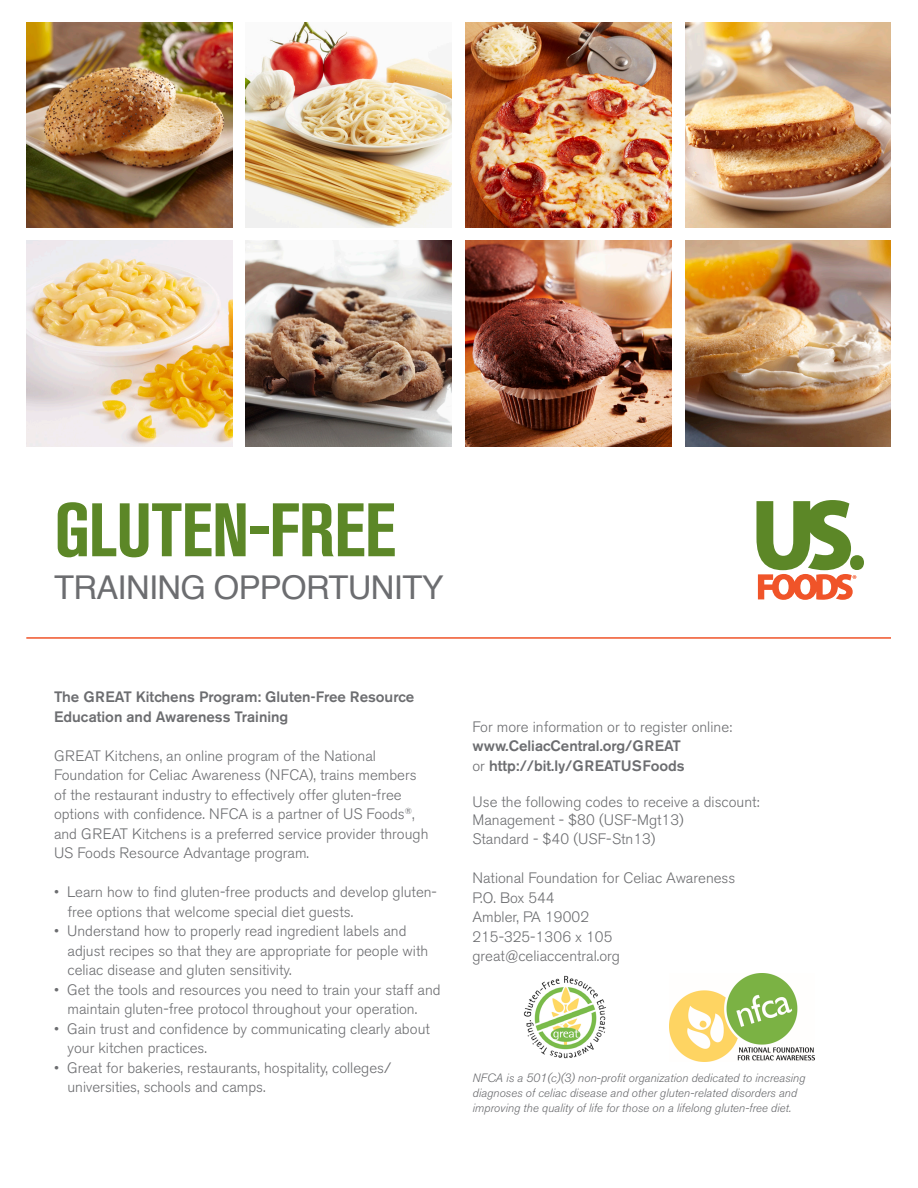
<style>
.page{position:relative;width:918px;height:1188px;background:#fff}
.page>*{position:absolute;margin:0;border:0;box-sizing:border-box;transform-origin:0 0}
.t1{font:700 condensed 75px "Akzidenz Grotesk Pro";letter-spacing:-.005em;color:#5c8727}
.t2{font:32.85px "Helvetica";letter-spacing:-.02em;color:#6c6d70}
.t3{font:300 15px/19.5px "Akzidenz Grotesk BE";color:#6c6d70}
.t4{font:500 15px/19.5px "Akzidenz Grotesk BE";color:#6c6d70}
.t5{font:italic 300 12px/15px "Akzidenz Grotesk BE";color:#6c6d70}
.s1{font-weight:500}
.s2{font-weight:300}
</style>
<div class="page">
<img style="left:246px;top:22px;width:206px;height:206px">
<img style="left:26px;top:22px;width:206px;height:206px">
<img style="left:246px;top:240px;width:206px;height:206px">
<img style="left:466px;top:22px;width:205px;height:206px">
<img style="left:685px;top:22px;width:206px;height:206px">
<img style="left:26px;top:240px;width:206px;height:206px">
<img style="left:685px;top:240px;width:206px;height:206px">
<img style="left:466px;top:240px;width:205px;height:206px">
<hr style="left:26px;top:637px;width:865px;height:2px;background:#f05429">
<div style="left:850px;top:555px;width:14px;height:15px;background:#5c8727;border-radius:50%"></div>
<svg style="left:756px;top:500px;width:100px;height:100px"></svg>
<img style="left:523px;top:975px;width:83px;height:84px">
<img style="left:669px;top:974px;width:146px;height:88px">
<p class="t1" style="left:54px;top:482px;width:343px">GLUTEN-FREE</p>
<p class="t2" style="left:54px;top:563px;width:391px">TRAINING OPPORTUNITY</p>
<p class="t4" style="left:54px;top:687px;width:362px">The GREAT Kitchens Program: Gluten-Free Resource<br>Education and Awareness Training</p>
<p class="t3" style="left:54px;top:746px;width:376px">GREAT Kitchens, an online program of the National Foundation for Celiac Awareness (NFCA), trains members of the restaurant industry to effectively offer gluten-free options with confidence. NFCA is a partner of US Foods<sup>®</sup>, and GREAT Kitchens is a preferred service provider through US Foods Resource Advantage program.</p>
<p class="t3" style="left:68px;top:883px;width:371px;text-indent:-14px">• Learn how to find gluten-free products and develop gluten&shy;free options that welcome special diet guests.</p>
<p class="t3" style="left:68px;top:922px;width:362px;text-indent:-14px">• Understand how to properly read ingredient labels and adjust recipes so that they are appropriate for people with celiac disease and gluten sensitivity.</p>
<p class="t3" style="left:68px;top:980px;width:375px;text-indent:-14px">• Get the tools and resources you need to train your staff and maintain gluten-free protocol throughout your operation.</p>
<p class="t3" style="left:68px;top:1019px;width:364px;text-indent:-14px">• Gain trust and confidence by communicating clearly about your kitchen practices.</p>
<p class="t3" style="left:68px;top:1058px;width:325px;text-indent:-14px">• Great for bakeries, restaurants, hospitality, colleges/ universities, schools and camps.</p>
<p class="t3" style="left:472px;top:717px;width:261px">For more information or to register online: <span class="s1">www.CeliacCentral.org/GREAT</span></p>
<p class="t4" style="left:472px;top:755px;width:214px"><span class="s2">or</span> http://bit.ly/GREATUSFoods</p>
<p class="t3" style="left:472px;top:792px;width:289px">Use the following codes to receive a discount:</p>
<p class="t3" style="left:472px;top:810px;width:213px">Management - $80 (USF-Mgt13)</p>
<p class="t3" style="left:472px;top:829px;width:185px">Standard - $40 (USF-Stn13)</p>
<p class="t3" style="left:472px;top:868px;width:264px">National Foundation for Celiac Awareness</p>
<p class="t3" style="left:472px;top:888px;width:84px">P.O. Box 544</p>
<p class="t3" style="left:472px;top:907px;width:118px">Ambler, PA 19002</p>
<p class="t3" style="left:472px;top:927px;width:141px">215-325-1306 x 105</p>
<p class="t3" style="left:472px;top:946px;width:149px">great@celiaccentral.org</p>
<p class="t5" style="left:472px;top:1071px;width:334px">NFCA is a 501(c)(3) non-profit organization dedicated to increasing diagnoses of celiac disease and other gluten-related disorders and improving the quality of life for those on a lifelong gluten-free diet.</p>
</div>
